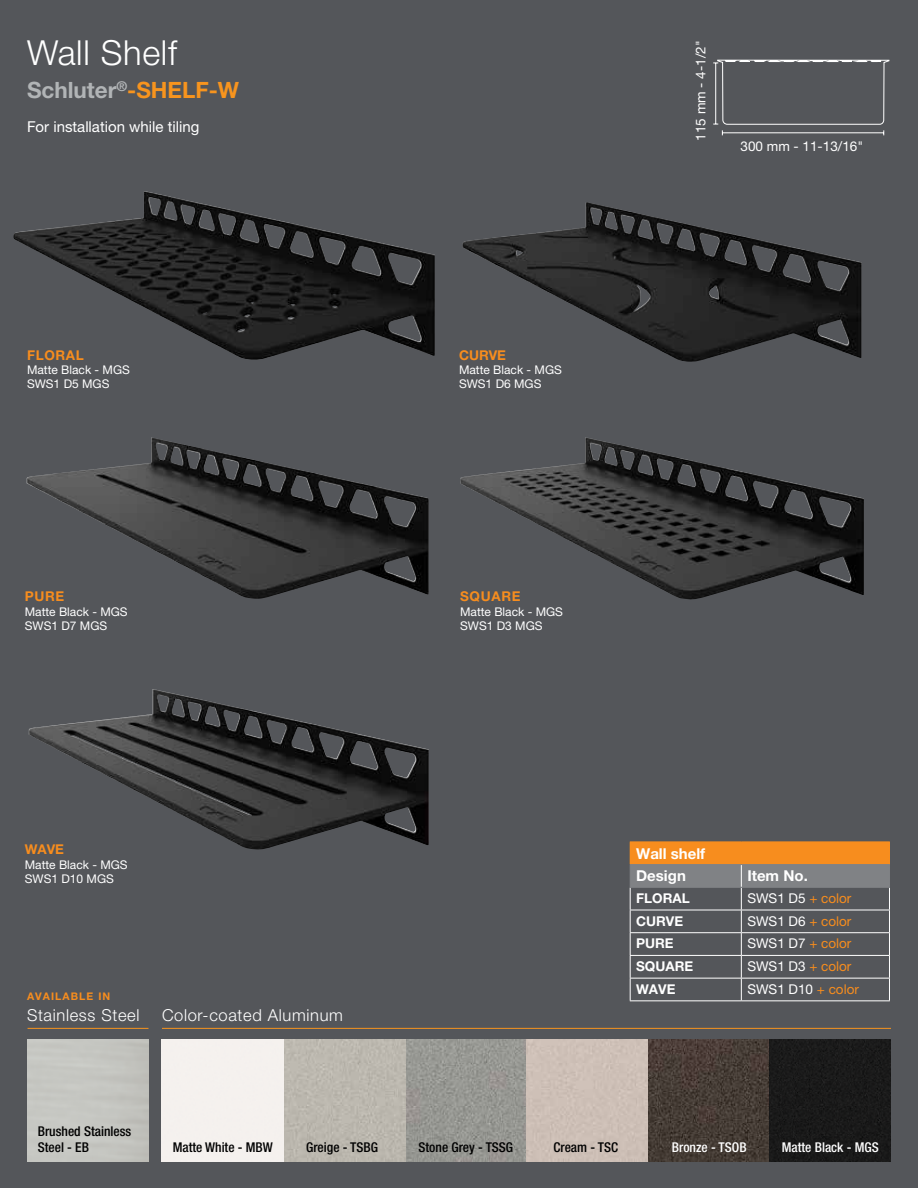
<style>
.page{position:relative;width:918px;height:1188px;background:#54565a}
.page>*{position:absolute;margin:0;border:0;box-sizing:border-box;transform-origin:0 0}
.t1{font:300 34.5px "Helvetica Neue LT Pro";letter-spacing:.02em;color:#fff}
.t2{font:700 22.5px "Helvetica Neue LT Pro";color:#b1b4b6}
.t3{font:300 16.5px "Helvetica Neue LT Pro";letter-spacing:.04em;color:#fff}
.t4{font:15px "Helvetica Neue LT Pro";color:#fff}
.t5{font:700 15px/22.6px "Helvetica Neue LT Pro";color:#fff}
.t6{font:13.5px "Helvetica Neue LT Pro";color:#fff}
.t7{font:500 condensed 13.5px/16.2px "Helvetica Neue LT Pro";color:#000}
.t8{font:700 13.5px "Helvetica Neue LT Pro";letter-spacing:.05em;color:#f78d1e}
.t9{font:700 13.5px "Helvetica Neue LT Pro";color:#fff}
.t10{font:500 condensed 13.5px "Helvetica Neue LT Pro";color:#fff}
.t11{font:12px/14.4px "Helvetica Neue LT Pro";color:#fff}
.t12{font:700 10.5px "Helvetica Neue LT Pro";letter-spacing:.1em;color:#f78d1e}
.s1{color:#f7941e}
.s2{color:#f78d1e}
</style>
<div class="page">
<svg style="left:713px;top:60px;width:176px;height:75px"></svg>
<hr style="left:715px;top:63px;width:1px;height:61px;background:#fff">
<img style="left:14px;top:191px;width:421px;height:169px">
<img style="left:462px;top:202px;width:400px;height:160px">
<img style="left:26px;top:437px;width:403px;height:162px">
<img style="left:460px;top:438px;width:404px;height:162px">
<img style="left:29px;top:689px;width:400px;height:161px">
<hr style="left:630px;top:1000px;width:111px;height:1px;background:#fff">
<hr style="left:741px;top:1000px;width:149px;height:1px;background:#fff">
<svg style="left:630px;top:842px;width:260px;height:158px"></svg>
<hr style="left:630px;top:887px;width:111px;height:1px;background:#808285">
<hr style="left:741px;top:887px;width:149px;height:1px;background:#808285">
<div style="left:27px;top:1040px;width:121px;height:121px;background:#c5c6c1"></div>
<img style="left:162px;top:1040px;width:729px;height:121px">
<hr style="left:28px;top:1028px;width:120px;height:1px;background:#f7941e">
<hr style="left:162px;top:1028px;width:729px;height:1px;background:#f7941e">
<h1 class="t1" style="left:27px;top:32px;width:151px">Wall Shelf</h1>
<h2 class="t2" style="left:27px;top:76px;width:214px">Schluter<sup>®</sup><span class="s1">-SHELF-W</span></h2>
<p class="t4" style="left:27px;top:118px;width:174px">For installation while tiling</p>
<p class="t8" style="left:27px;top:346px;width:58px">FLORAL</p>
<p class="t11" style="left:27px;top:362px;width:104px">Matte Black - MGS<br>SWS1 D5 MGS</p>
<p class="t8" style="left:25px;top:588px;width:41px">PURE</p>
<p class="t11" style="left:25px;top:604px;width:104px">Matte Black - MGS<br>SWS1 D7 MGS</p>
<p class="t8" style="left:25px;top:841px;width:41px">WAVE</p>
<p class="t11" style="left:25px;top:857px;width:104px">Matte Black - MGS<br>SWS1 D10 MGS</p>
<p class="t12" style="left:27px;top:990px;width:85px">AVAILABLE IN</p>
<h3 class="t3" style="left:27px;top:1005px;width:114px">Stainless Steel</h3>
<h3 class="t3" style="left:162px;top:1005px;width:182px">Color-coated Aluminum</h3>
<p class="t8" style="left:459px;top:346px;width:49px">CURVE</p>
<p class="t11" style="left:459px;top:362px;width:104px">Matte Black - MGS<br>SWS1 D6 MGS</p>
<p class="t8" style="left:460px;top:588px;width:62px">SQUARE</p>
<p class="t11" style="left:460px;top:604px;width:104px">Matte Black - MGS<br>SWS1 D3 MGS</p>
<p class="t6" style="left:693px;top:141px;width:102px;rotate:-90deg">115 mm - 4-1/2"</p>
<p class="t6" style="left:741px;top:138px;width:124px">300 mm - 11-13/16"</p>
<p class="t5" style="left:636px;top:842px;width:71px">Wall shelf<br>Design</p>
<p class="t5" style="left:747px;top:864px;width:62px">Item No.</p>
<p class="t9" style="left:636px;top:890px;width:55px">FLORAL</p>
<p class="t6" style="left:747px;top:890px;width:106px">SWS1 D5 <span class="s2">+ color</span></p>
<p class="t9" style="left:636px;top:912px;width:49px">CURVE</p>
<p class="t6" style="left:747px;top:913px;width:106px">SWS1 D6 <span class="s2">+ color</span></p>
<p class="t9" style="left:636px;top:935px;width:39px">PURE</p>
<p class="t6" style="left:747px;top:935px;width:106px">SWS1 D7 <span class="s2">+ color</span></p>
<p class="t9" style="left:636px;top:958px;width:59px">SQUARE</p>
<p class="t6" style="left:747px;top:958px;width:106px">SWS1 D3 <span class="s2">+ color</span></p>
<p class="t9" style="left:636px;top:981px;width:41px">WAVE</p>
<p class="t6" style="left:747px;top:981px;width:113px">SWS1 D10 <span class="s2">+ color</span></p>
<p class="t7" style="left:38px;top:1123px;width:95px">Brushed Stainless<br>Steel - EB</p>
<p class="t7" style="left:173px;top:1139px;width:101px">Matte White - MBW</p>
<p class="t7" style="left:306px;top:1139px;width:73px">Greige - TSBG</p>
<p class="t7" style="left:419px;top:1139px;width:96px">Stone Grey - TSSG</p>
<p class="t7" style="left:553px;top:1139px;width:66px">Cream - TSC</p>
<p class="t10" style="left:672px;top:1139px;width:76px">Bronze - TSOB</p>
<p class="t10" style="left:782px;top:1139px;width:98px">Matte Black - MGS</p>
</div>
